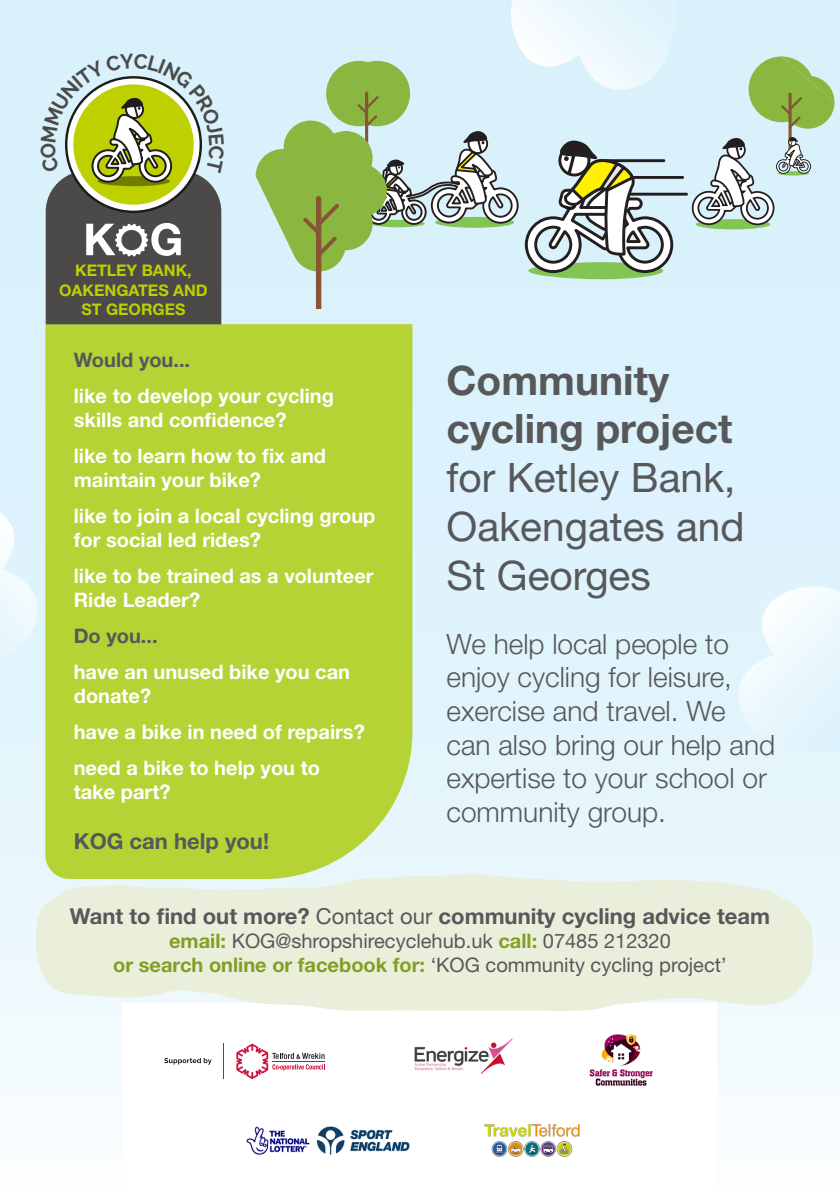
<style>
.page{position:relative;width:840px;height:1191px;background:#fff}
.page>*{position:absolute;margin:0;border:0;box-sizing:border-box;transform-origin:0 0}
.t1{font:40.6px/48.8px "Helvetica Neue LT Std";color:#57585a}
.t2{font:300 28px/33.6px "Helvetica Neue LT Std";color:#57585a}
.t3{font:700 22px "Helvetica Neue LT Std";color:#57585a}
.t4{font:700 20px/24px "Helvetica Neue LT Std";color:#fff}
.t5{font:20px/24px "Helvetica Neue LT Std";color:#57585a;text-align:center}
.t6{font:700 20px "Helvetica Neue LT Std";color:#57585a}
.t7{font:700 16px/19.2px "Helvetica Neue LT Std";color:#bed000;text-align:center}
.s1{font-weight:700}
.s2{font-weight:400}
.s3{font-weight:700;color:#849e24}
</style>
<div class="page">
<div style="left:0;top:0;width:839px;height:1191px;background:linear-gradient(to bottom,#d2eefa,#f4fbfe)"></div>
<div style="left:123px;top:1003px;width:593px;height:188px;background:#fff"></div>
<img style="left:589px;top:1034px;width:64px;height:52px">
<svg style="left:164px;top:1058px;width:47px;height:6px"></svg>
<hr style="left:223px;top:1043px;width:1px;height:36px;background:#cd123d">
<svg style="left:236px;top:1043px;width:88px;height:36px"></svg>
<hr style="left:272px;top:1061px;width:52px;height:1px;background:#cd123d">
<img style="left:246px;top:1126px;width:164px;height:29px">
<img style="left:414px;top:1038px;width:99px;height:36px">
<img style="left:484px;top:1124px;width:96px;height:33px">
<svg style="left:722px;top:586px;width:117px;height:167px"></svg>
<svg style="left:0;top:512px;width:45px;height:146px"></svg>
<div style="left:45px;top:324px;width:367px;height:547px;background:#b5d334"></div>
<svg style="left:35px;top:871px;width:778px;height:140px;background:#e9efdc"></svg>
<hr style="left:631px;top:176px;width:51px;height:3px;background:#231f20">
<hr style="left:629px;top:193px;width:57px;height:3px;background:#231f20">
<div style="left:695px;top:219px;width:74px;height:10px;background:#83c555;border-radius:50%"></div>
<hr style="left:788px;top:93px;width:3px;height:70px;background:#865536;border-radius:2px">
<svg style="left:748px;top:56px;width:86px;height:73px;background:#9fc473"></svg>
<svg style="left:690px;top:136px;width:120px;height:90px"></svg>
<svg style="left:255px;top:0;width:421px;height:309px;background:#c5dcd0"></svg>
<svg style="left:41px;top:53px;width:183px;height:271px;background:#939b7b"></svg>
<p class="t7" style="left:59px;top:261px;width:150px">KETLEY BANK,<br>OAKENGATES AND<br>ST GEORGES</p>
<p class="t6" style="left:74px;top:347px;width:118px">Would you...</p>
<p class="t4" style="left:74px;top:383px;width:261px">like to develop your cycling skills and confidence?</p>
<p class="t4" style="left:74px;top:443px;width:254px">like to learn how to fix and maintain your bike?</p>
<p class="t4" style="left:74px;top:503px;width:303px">like to join a local cycling group for social led rides?</p>
<p class="t4" style="left:74px;top:563px;width:301px">like to be trained as a volunteer<br>Ride Leader?</p>
<p class="t6" style="left:74px;top:623px;width:85px">Do you...</p>
<p class="t4" style="left:74px;top:659px;width:278px">have an unused bike you can donate?</p>
<p class="t4" style="left:74px;top:719px;width:292px">have a bike in need of repairs?</p>
<p class="t4" style="left:74px;top:755px;width:247px">need a bike to help you to take part?</p>
<p class="t3" style="left:74px;top:828px;width:197px">KOG can help you!</p>
<p class="t1" style="left:446px;top:355px;width:299px"><span class="s1">Community cycling project </span>for Ketley Bank,<br>Oakengates and<br>St Georges</p>
<p class="t2" style="left:446px;top:626px;width:330px">We help local people to enjoy cycling for leisure, exercise and travel. We can also bring our help and expertise to your school or community group.</p>
<p class="t3" style="left:70px;top:902px;width:701px">Want to find out more? <span class="s2">Contact our</span> community cycling advice team</p>
<p class="t5" style="left:113px;top:928px;width:614px"><span class="s3">email:</span> KOG@shropshirecyclehub.uk <span class="s3">call:</span> 07485 212320<br><span class="s3">or search online or facebook for:</span> ‘KOG community cycling project’</p>
</div>
